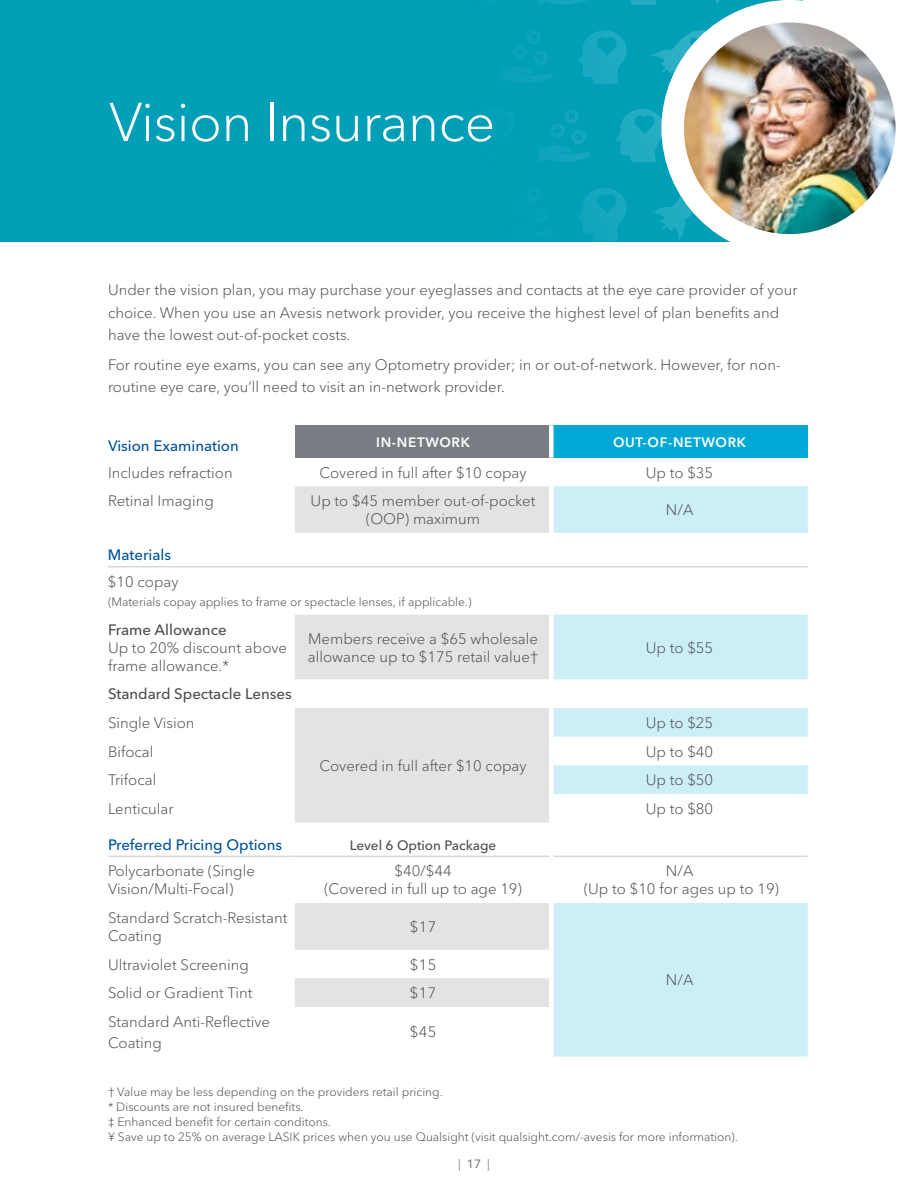
<style>
.page{position:relative;width:918px;height:1188px;background:#fff}
.page>*{position:absolute;margin:0;border:0;box-sizing:border-box;transform-origin:0 0}
.t1{font:300 54px "Avenir Next LT Pro";letter-spacing:-.01em;color:#fff}
.t2{font:300 15px/18px "Avenir Next LT Pro";color:#4d4d4f}
.t3{font:500 15px "Avenir Next LT Pro";color:#00529c}
.t4{font:500 15px "Avenir Next LT Pro";color:#4d4d4f}
.t5{font:600 13.5px "Avenir Next LT Pro";letter-spacing:.05em;color:#fff}
.t6{font:500 13.5px "Avenir Next LT Pro";color:#4d4d4f}
.t7{font:300 12px/15px "Avenir Next LT Pro";color:#4d4d4f}
.t8{font:12px "Avenir Next LT Pro";color:#797d83}
.s1{font-weight:500}
</style>
<div class="page">
<div style="left:0;top:0;width:803px;height:241px;background:#009fb8"></div>
<svg style="left:521px;top:0;width:282px;height:241px"></svg>
<div style="left:661px;top:0;width:257px;height:257px;background:#fff;border-radius:50%"></div>
<img style="left:684px;top:22px;width:212px;height:212px;border-radius:105px">
<div style="left:295px;top:425px;width:256px;height:33px;background:#797d83"></div>
<div style="left:551px;top:425px;width:257px;height:33px;background:#00a9d5"></div>
<svg style="left:295px;top:486px;width:256px;height:521px;fill:#e2e3e4"></svg>
<svg style="left:551px;top:486px;width:257px;height:571px;fill:#cceef7"></svg>
<hr style="left:108px;top:566px;width:187px;height:1px;background:#d7d8da">
<hr style="left:295px;top:566px;width:256px;height:1px;background:#d7d8da">
<hr style="left:551px;top:566px;width:257px;height:1px;background:#d7d8da">
<hr style="left:108px;top:856px;width:187px;height:1px;background:#d7d8da">
<hr style="left:295px;top:856px;width:254px;height:1px;background:#d7d8da">
<hr style="left:554px;top:856px;width:254px;height:1px;background:#d7d8da">
<div style="left:549px;top:425px;width:5px;height:33px;background:#fff"></div>
<div style="left:549px;top:486px;width:5px;height:47px;background:#fff"></div>
<div style="left:549px;top:533px;width:5px;height:33px;background:#fff"></div>
<div style="left:549px;top:823px;width:5px;height:33px;background:#fff"></div>
<div style="left:549px;top:615px;width:5px;height:64px;background:#fff"></div>
<div style="left:549px;top:679px;width:5px;height:29px;background:#fff"></div>
<div style="left:549px;top:708px;width:5px;height:29px;background:#fff"></div>
<div style="left:549px;top:737px;width:5px;height:28px;background:#fff"></div>
<div style="left:549px;top:794px;width:5px;height:29px;background:#fff"></div>
<div style="left:549px;top:856px;width:5px;height:47px;background:#fff"></div>
<div style="left:549px;top:765px;width:5px;height:29px;background:#fff"></div>
<div style="left:549px;top:903px;width:5px;height:47px;background:#fff"></div>
<div style="left:549px;top:950px;width:5px;height:28px;background:#fff"></div>
<div style="left:549px;top:978px;width:5px;height:29px;background:#fff"></div>
<div style="left:549px;top:1007px;width:5px;height:50px;background:#fff"></div>
<h1 class="t1" style="left:109px;top:90px;width:388px">Vision Insurance</h1>
<p class="t2" style="left:108px;top:279px;width:691px;line-height:22.5px">Under the vision plan, you may purchase your eyeglasses and contacts at the eye care provider of your choice. When you use an Avesis network provider, you receive the highest level of plan benefits and have the lowest out-of-pocket costs.</p>
<p class="t2" style="left:108px;top:353px;width:674px;line-height:22.5px">For routine eye exams, you can see any Optometry provider; in or out-of-network. However, for non&shy;routine eye care, you’ll need to visit an in-network provider.</p>
<p class="t3" style="left:108px;top:437px;width:132px">Vision Examination</p>
<p class="t5" style="left:376px;top:434px;width:95px">IN-NETWORK</p>
<p class="t5" style="left:613px;top:434px;width:135px">OUT-OF-NETWORK</p>
<p class="t2" style="left:108px;top:463px;width:126px">Includes refraction</p>
<p class="t2" style="left:320px;top:463px;width:209px">Covered in full after $10 copay</p>
<p class="t2" style="left:646px;top:463px;width:69px">Up to $35</p>
<p class="t2" style="left:108px;top:492px;width:107px">Retinal Imaging</p>
<p class="t2" style="left:311px;top:492px;width:226px;text-align:center">Up to $45 member out-of-pocket (OOP) maximum</p>
<p class="t2" style="left:666px;top:501px;width:29px">N/A</p>
<p class="t3" style="left:108px;top:546px;width:65px">Materials</p>
<p class="t2" style="left:108px;top:573px;width:72px">$10 copay</p>
<p class="t7" style="left:108px;top:594px;width:365px">(Materials copay applies to frame or spectacle lenses, if applicable.)</p>
<p class="t4" style="left:108px;top:620px;width:120px">Frame Allowance</p>
<p class="t2" style="left:108px;top:638px;width:181px">Up to 20% discount above frame allowance.*</p>
<p class="t2" style="left:308px;top:629px;width:232px">Members receive a $65 wholesale allowance up to $175 retail value†</p>
<p class="t2" style="left:646px;top:638px;width:69px">Up to $55</p>
<p class="t4" style="left:108px;top:685px;width:185px">Standard Spectacle Lenses</p>
<p class="t2" style="left:108px;top:714px;width:88px">Single Vision</p>
<p class="t2" style="left:320px;top:757px;width:209px">Covered in full after $10 copay</p>
<p class="t2" style="left:646px;top:714px;width:69px">Up to $25</p>
<p class="t2" style="left:108px;top:742px;width:47px">Bifocal</p>
<p class="t2" style="left:646px;top:742px;width:69px">Up to $40</p>
<p class="t2" style="left:108px;top:771px;width:50px">Trifocal</p>
<p class="t2" style="left:646px;top:771px;width:69px">Up to $50</p>
<p class="t2" style="left:108px;top:800px;width:67px">Lenticular</p>
<p class="t2" style="left:646px;top:800px;width:69px">Up to $80</p>
<p class="t3" style="left:108px;top:835px;width:176px">Preferred Pricing Options</p>
<p class="t6" style="left:350px;top:837px;width:148px">Level 6 Option Package</p>
<p class="t2" style="left:108px;top:862px;width:148px">Polycarbonate (Single<br>Vision/Multi-Focal)</p>
<p class="t2" style="left:324px;top:862px;width:199px;text-align:center">$40/$44<br>(Covered in full up to age 19)</p>
<p class="t2" style="left:584px;top:862px;width:197px;text-align:center">N/A<br>(Up to $10 for ages up to 19)</p>
<p class="t2" style="left:108px;top:909px;width:181px">Standard Scratch-Resistant<br>Coating</p>
<p class="t2" style="left:410px;top:918px;width:28px">$17</p>
<p class="t2" style="left:666px;top:971px;width:29px">N/A</p>
<p class="t2" style="left:108px;top:955px;width:142px">Ultraviolet Screening</p>
<p class="t2" style="left:410px;top:955px;width:28px">$15</p>
<p class="t2" style="left:108px;top:984px;width:146px">Solid or Gradient Tint</p>
<p class="t2" style="left:410px;top:984px;width:28px">$17</p>
<p class="t2" style="left:108px;top:1011px;width:164px;line-height:21px">Standard Anti-Reflective<br>Coating</p>
<p class="t2" style="left:410px;top:1023px;width:28px">$45</p>
<p class="t7" style="left:108px;top:1084px;width:631px">† Value may be less depending on the providers retail pricing.<br>* Discounts are not insured benefits.<br>‡ Enhanced benefit for certain conditons.<br>¥ Save up to 25% on average LASIK prices when you use Qualsight (visit qualsight.com/-avesis for more information).</p>
<p class="t8" style="left:458px;top:1156px;width:33px">| <span class="s1">17</span> |</p>
</div>
